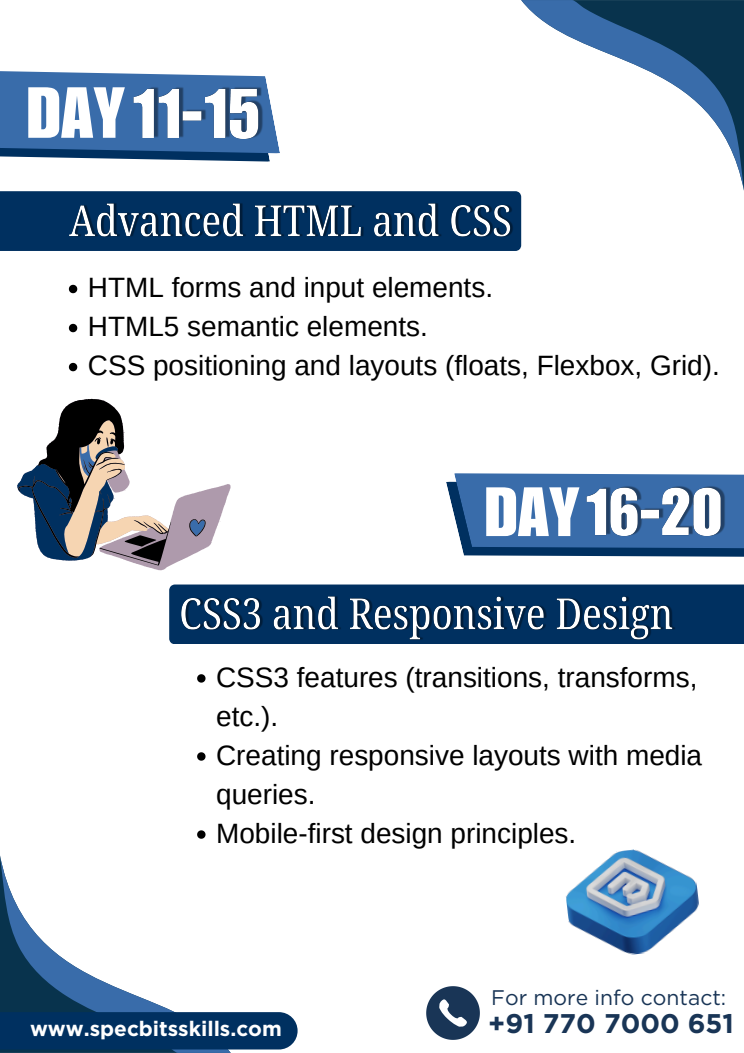
<style>
.page{position:relative;width:744px;height:1053px;background:#fff}
.page>*{position:absolute;margin:0;border:0;box-sizing:border-box;transform-origin:0 0}
.t1{font:70.68px "Impact LT Std";color:#fff}
.t2{font:68.16px "Impact LT Std";color:#fff}
.t3{font:27.96px/39px "Arimo";color:#000}
.t4{font:700 26.96px "Gotham";color:#193556}
.t5{font:21.12px "Gotham";color:#193556}
.t6{font:700 20.84px "Gotham";color:#fff}
</style>
<div class="page">
<svg style="left:0;top:979px;width:231px;height:73px"></svg>
<svg style="left:0;top:856px;width:98px;height:123px"></svg>
<svg style="left:521px;top:0;width:223px;height:71px"></svg>
<svg style="left:648px;top:71px;width:96px;height:120px"></svg>
<svg style="left:0;top:71px;width:280px;height:90px;background:#4b77ac"></svg>
<div style="left:0;top:191px;width:521px;height:60px;background:#003060"></div>
<svg style="left:446px;top:473px;width:298px;height:83px;background:#3e6da4"></svg>
<div style="left:169px;top:584px;width:575px;height:60px;background:#003060"></div>
<svg style="left:426px;top:986px;width:54px;height:53px"></svg>
<div style="left:0;top:1011px;width:298px;height:38px;background:#003060"></div>
<svg style="left:141px;top:484px;width:90px;height:86px"></svg>
<svg style="left:18px;top:398px;width:188px;height:167px"></svg>
<img style="left:565px;top:849px;width:134px;height:106px">
<img style="left:131px;top:86px;width:133px;height:71px">
<img style="left:59px;top:191px;width:455px;height:57px">
<svg style="left:69px;top:285px;width:8px;height:8px"></svg>
<svg style="left:69px;top:324px;width:8px;height:8px"></svg>
<svg style="left:69px;top:363px;width:8px;height:8px"></svg>
<img style="left:584px;top:484px;width:143px;height:69px">
<img style="left:179px;top:584px;width:498px;height:57px">
<svg style="left:197px;top:674px;width:9px;height:8px"></svg>
<svg style="left:197px;top:752px;width:9px;height:8px"></svg>
<svg style="left:197px;top:830px;width:9px;height:8px"></svg>
<p class="t1" style="left:27px;top:87px;width:100px">DAY</p>
<p class="t3" style="left:88px;top:268px;width:407px">HTML forms and input elements.</p>
<p class="t3" style="left:88px;top:307px;width:342px">HTML5 semantic elements.</p>
<p class="t3" style="left:88px;top:346px;width:633px">CSS positioning and layouts (floats, Flexbox, Grid).</p>
<p class="t2" style="left:485px;top:487px;width:96px">DAY</p>
<h1 class="t3" style="left:216px;top:657px;width:483px">CSS3 features (transitions, transforms, etc.).</h1>
<p class="t3" style="left:216px;top:735px;width:488px">Creating responsive layouts with media queries.</p>
<p class="t3" style="left:216px;top:813px;width:362px">Mobile-first design principles.</p>
<p class="t6" style="left:30px;top:1015px;width:253px">www.specbitsskills.com</p>
<p class="t5" style="left:491px;top:984px;width:236px">For more info contact:</p>
<p class="t4" style="left:488px;top:1006px;width:247px">+91 770 7000 651</p>
</div>
